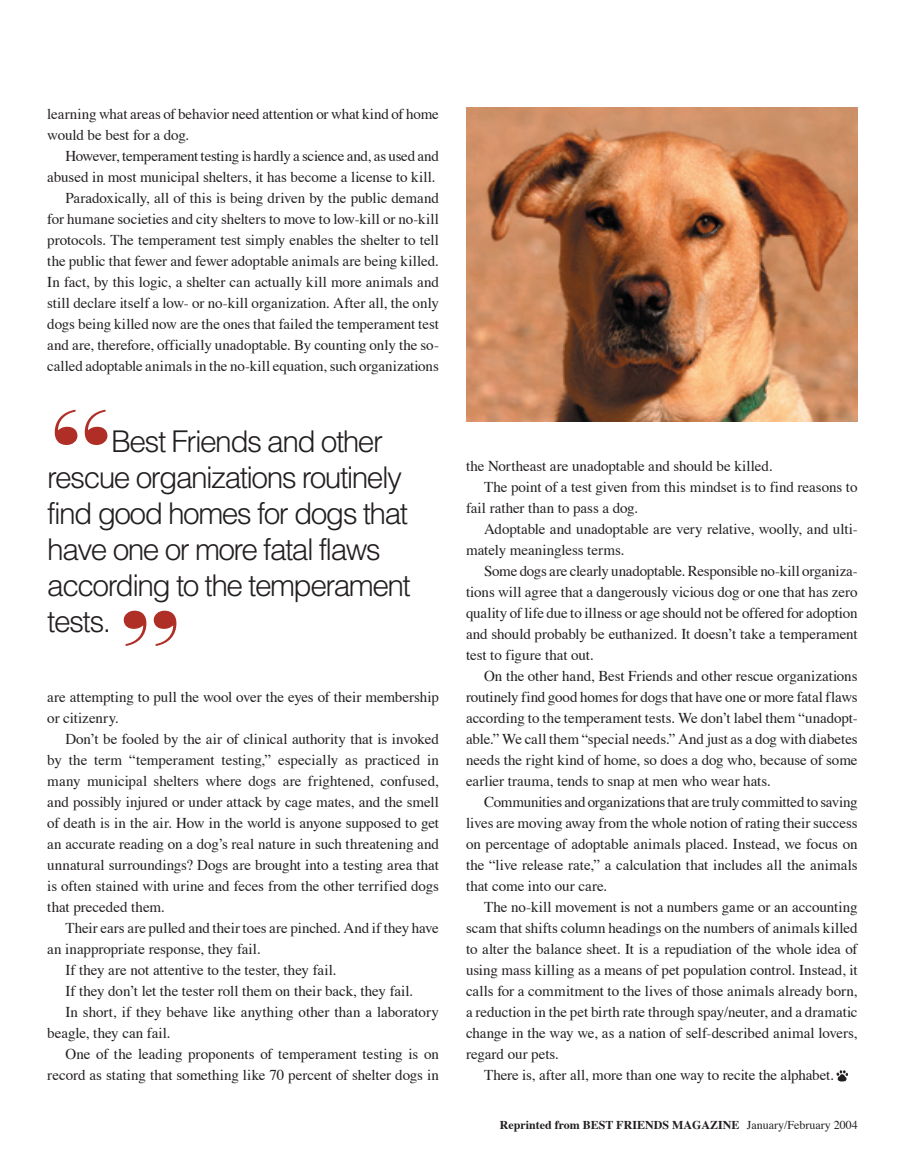
<style>
.page{position:relative;width:905px;height:1161px;background:#fff}
.page>*{position:absolute;margin:0;border:0;box-sizing:border-box;transform-origin:0 0}
.t1{font:700 112.5px "Bauer Bodoni";color:#af2f26;scale:1.2 1}
.t2{font:300 30px/36px "Helvetica";letter-spacing:-.055em;color:#231f20}
.t3{font:15px/21px "Times";letter-spacing:-.005em;color:#231f20}
.t4{font:700 12px "Times";color:#231f20}
.s1{font-weight:400}
</style>
<div class="page">
<img style="left:466px;top:108px;width:391px;height:313px">
<img style="left:836px;top:1070px;width:12px;height:12px">
<p class="t3" style="left:47px;top:104px;width:393px">learning what areas of behavior need attention or what kind of home would be best for a dog.</p>
<p class="t3" style="left:47px;top:146px;width:393px;text-align:right">However, temperament testing is hardly a science and, as used and abused in most municipal shelters, it has become a license to kill.<br>Paradoxically, all of this is being driven by the public demand for humane societies and city shelters to move to low-kill or no-kill protocols. The temperament test simply enables the shelter to tell the public that fewer and fewer adoptable animals are being killed.<br>In fact, by this logic, a shelter can actually kill more animals and still declare itself a low- or no-kill organization. After all, the only dogs being killed now are the ones that failed the temperament test and are, therefore, officially unadoptable. By counting only the so&shy;called adoptable animals in the no-kill equation, such organizations</p>
<h1 class="t1" style="left:47px;top:384px;width:58px">“</h1>
<h2 class="t2" style="left:47px;top:423px;width:365px;text-indent:64px">Best Friends and other rescue organizations routinely find good homes for dogs that have one or more fatal flaws according to the temperament tests.</h2>
<h1 class="t1" style="left:116px;top:585px;width:58px">”</h1>
<p class="t3" style="left:47px;top:688px;width:393px">are attempting to pull the wool over the eyes of their membership or citizenry.</p>
<p class="t3" style="left:47px;top:730px;width:393px;text-align:justify;text-indent:18px">Donʼt be fooled by the air of clinical authority that is invoked by the term “temperament testing,” especially as practiced in many municipal shelters where dogs are frightened, confused, and possibly injured or under attack by cage mates, and the smell of death is in the air. How in the world is anyone supposed to get an accurate reading on a dogʼs real nature in such threatening and unnatural surroundings? Dogs are brought into a testing area that is often stained with urine and feces from the other terrified dogs that preceded them.</p>
<p class="t3" style="left:65px;top:919px;width:375px">Their ears are pulled and their toes are pinched. And if they have</p>
<p class="t3" style="left:47px;top:940px;width:215px">an inappropriate response, they fail.</p>
<p class="t3" style="left:65px;top:961px;width:272px">If they are not attentive to the tester, they fail.</p>
<p class="t3" style="left:65px;top:982px;width:349px">If they donʼt let the tester roll them on their back, they fail.</p>
<p class="t3" style="left:65px;top:1003px;width:375px">In short, if they behave like anything other than a laboratory</p>
<p class="t3" style="left:47px;top:1024px;width:125px">beagle, they can fail.</p>
<p class="t3" style="left:65px;top:1045px;width:375px">One of the leading proponents of temperament testing is on</p>
<p class="t3" style="left:47px;top:1066px;width:393px">record as stating that something like 70 percent of shelter dogs in</p>
<p class="t3" style="left:466px;top:457px;width:308px">the Northeast are unadoptable and should be killed.</p>
<p class="t3" style="left:484px;top:478px;width:375px">The point of a test given from this mindset is to find reasons to</p>
<p class="t3" style="left:466px;top:499px;width:174px">fail rather than to pass a dog.</p>
<p class="t3" style="left:484px;top:520px;width:375px">Adoptable and unadoptable are very relative, woolly, and ulti-</p>
<p class="t3" style="left:466px;top:541px;width:160px">mately meaningless terms.</p>
<p class="t3" style="left:484px;top:562px;width:375px">Some dogs are clearly unadoptable. Responsible no-kill organiza-</p>
<p class="t3" style="left:466px;top:583px;width:393px">tions will agree that a dangerously vicious dog or one that has zero</p>
<p class="t3" style="left:466px;top:604px;width:393px">quality of life due to illness or age should not be offered for adoption</p>
<p class="t3" style="left:466px;top:625px;width:393px">and should probably be euthanized. It doesnʼt take a temperament</p>
<p class="t3" style="left:466px;top:646px;width:129px">test to figure that out.</p>
<p class="t3" style="left:484px;top:667px;width:375px">On the other hand, Best Friends and other rescue organizations</p>
<p class="t3" style="left:466px;top:688px;width:393px">routinely find good homes for dogs that have one or more fatal flaws</p>
<p class="t3" style="left:466px;top:709px;width:393px">according to the temperament tests. We donʼt label them “unadopt-</p>
<p class="t3" style="left:466px;top:730px;width:393px">able.” We call them “special needs.” And just as a dog with diabetes</p>
<p class="t3" style="left:466px;top:751px;width:393px">needs the right kind of home, so does a dog who, because of some</p>
<p class="t3" style="left:466px;top:772px;width:306px">earlier trauma, tends to snap at men who wear hats.</p>
<p class="t3" style="left:484px;top:793px;width:375px">Communities and organizations that are truly committed to saving</p>
<p class="t3" style="left:466px;top:814px;width:393px">lives are moving away from the whole notion of rating their success</p>
<p class="t3" style="left:466px;top:835px;width:393px">on percentage of adoptable animals placed. Instead, we focus on</p>
<p class="t3" style="left:466px;top:856px;width:393px">the “live release rate,” a calculation that includes all the animals</p>
<p class="t3" style="left:466px;top:877px;width:143px">that come into our care.</p>
<p class="t3" style="left:484px;top:898px;width:375px">The no-kill movement is not a numbers game or an accounting</p>
<p class="t3" style="left:466px;top:919px;width:393px">scam that shifts column headings on the numbers of animals killed</p>
<p class="t3" style="left:466px;top:940px;width:393px">to alter the balance sheet. It is a repudiation of the whole idea of</p>
<p class="t3" style="left:466px;top:961px;width:393px">using mass killing as a means of pet population control. Instead, it</p>
<p class="t3" style="left:466px;top:982px;width:393px">calls for a commitment to the lives of those animals already born,</p>
<p class="t3" style="left:466px;top:1003px;width:393px">a reduction in the pet birth rate through spay/neuter, and a dramatic</p>
<p class="t3" style="left:466px;top:1024px;width:393px">change in the way we, as a nation of self-described animal lovers,</p>
<p class="t3" style="left:466px;top:1045px;width:95px">regard our pets.</p>
<p class="t3" style="left:484px;top:1066px;width:351px">There is, after all, more than one way to recite the alphabet.</p>
<p class="t4" style="left:499px;top:1117px;width:360px">Reprinted from BEST FRIENDS MAGAZINE <span class="s1">January/February 2004</span></p>
</div>
